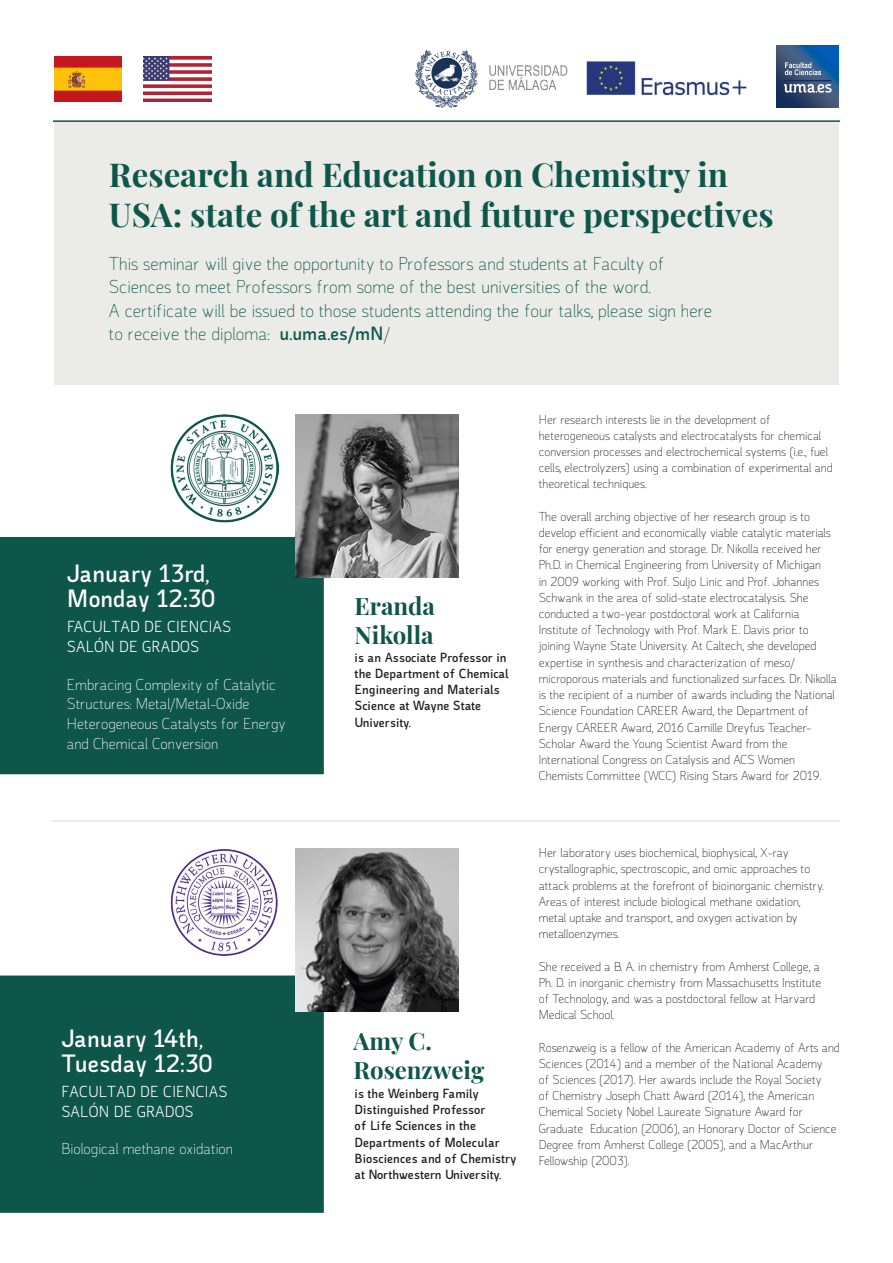
<style>
.page{position:relative;width:893px;height:1263px;background:#fff}
.page>*{position:absolute;margin:0;border:0;box-sizing:border-box;transform-origin:0 0}
.t1{font:700 33px/39.6px "Playfair Display";color:#0e554a}
.t2{font:25.5px/24.6px "Malacitana Sans Bold";color:#fff}
.t3{font:700 24px "Playfair Display";color:#0e554a}
.t4{font:19.5px/23.4px "Malacitana Sans Light";color:#0e554a}
.t5{font:16.5px/19.8px "Malacitana Sans Light";color:#fff}
.t6{font:16.5px/19.6px "Malacitana Sans Regular";letter-spacing:.01em;color:#fff}
.t7{font:13.5px/16.2px "Malacitana Sans Light";color:#1d1d1b}
.t8{font:13.5px/16.2px "Malacitana Sans Bold";color:#1d1d1b}
.s1{font-family:"Malacitana Sans Bold"}
</style>
<div class="page">
<div style="left:54px;top:122px;width:785px;height:263px;background:#ebece8"></div>
<div style="left:0;top:535px;width:325px;height:240px;background:#0e554a"></div>
<div style="left:0;top:974px;width:325px;height:239px;background:#0e554a"></div>
<img style="left:296px;top:415px;width:163px;height:162px">
<img style="left:171px;top:415px;width:108px;height:108px">
<img style="left:296px;top:848px;width:163px;height:163px">
<img style="left:171px;top:849px;width:107px;height:107px">
<img style="left:586px;top:60px;width:161px;height:36px">
<img style="left:415px;top:49px;width:153px;height:60px">
<img style="left:54px;top:57px;width:68px;height:45px">
<img style="left:144px;top:57px;width:68px;height:45px">
<hr style="left:53px;top:120px;width:787px;height:2px;background:#0e554a">
<hr style="left:53px;top:821px;width:787px;height:1px;background:#d8dad3">
<img style="left:776px;top:46px;width:62px;height:62px">
<p class="t1" style="left:109px;top:152px;width:666px">Research and Education on Chemistry in<br>USA: state of the art and future perspectives</p>
<p class="t4" style="left:109px;top:250px;width:605px">This seminar will give the opportunity to Professors and students at Faculty of Sciences to meet Professors from some of the best universities of the word.<br>A certificate will be issued to those students attending the four talks, please sign here to receive the diploma: <span class="s1">u.uma.es/mN</span>/</p>
<p class="t2" style="left:67px;top:559px;width:150px">January 13rd,<br>Monday 12:30</p>
<p class="t6" style="left:67px;top:615px;width:166px">FACULTAD DE CIENCIAS<br>SALÓN DE GRADOS</p>
<p class="t5" style="left:67px;top:673px;width:220px">Embracing Complexity of Catalytic<br>Structures: Metal/Metal-Oxide<br>Heterogeneous Catalysts for Energy and Chemical Conversion</p>
<p class="t2" style="left:62px;top:1025px;width:153px">January 14th,<br>Tuesday 12:30</p>
<p class="t6" style="left:62px;top:1080px;width:167px">FACULTAD DE CIENCIAS<br>SALÓN DE GRADOS</p>
<p class="t5" style="left:62px;top:1137px;width:173px">Biological methane oxidation</p>
<p class="t3" style="left:355px;top:587px;width:82px">Eranda</p>
<p class="t3" style="left:355px;top:616px;width:81px">Nikolla</p>
<p class="t8" style="left:355px;top:648px;width:156px">is an Associate Professor in the Department of Chemical<br>Engineering and Materials<br>Science at Wayne State<br>University.</p>
<p class="t7" style="left:539px;top:410px;width:296px">Her research interests lie in the development of heterogeneous catalysts and electrocatalysts for chemical conversion processes and electrochemical systems (i.e., fuel cells, electrolyzers) using a combination of experimental and theoretical techniques.</p>
<p class="t7" style="left:539px;top:507px;width:300px">The overall arching objective of her research group is to develop efficient and economically viable catalytic materials for energy generation and storage. Dr. Nikolla received her Ph.D. in Chemical Engineering from University of Michigan<br>in 2009 working with Prof. Suljo Linic and Prof. Johannes Schwank in the area of solid-state electrocatalysis. She conducted a two-year postdoctoral work at California Institute of Technology with Prof. Mark E. Davis prior to joining Wayne State University. At Caltech, she developed expertise in synthesis and characterization of meso/ microporous materials and functionalized surfaces. Dr. Nikolla is the recipient of a number of awards including the National Science Foundation CAREER Award, the Department of Energy CAREER Award, 2016 Camille Dreyfus Teacher-Scholar Award the Young Scientist Award from the International Congress on Catalysis and ACS Women Chemists Committee (WCC) Rising Stars Award for 2019.</p>
<p class="t3" style="left:354px;top:1022px;width:80px">Amy C.</p>
<p class="t3" style="left:354px;top:1051px;width:132px">Rosenzweig</p>
<p class="t8" style="left:355px;top:1084px;width:163px">is the Weinberg Family<br>Distinguished Professor<br>of Life Sciences in the<br>Departments of Molecular<br>Biosciences and of Chemistry at Northwestern University.</p>
<p class="t7" style="left:539px;top:844px;width:287px">Her laboratory uses biochemical, biophysical, X-ray crystallographic, spectroscopic, and omic approaches to attack problems at the forefront of bioinorganic chemistry.<br>Areas of interest include biological methane oxidation, metal uptake and transport, and oxygen activation by metalloenzymes.</p>
<p class="t7" style="left:539px;top:957px;width:284px">She received a B. A. in chemistry from Amherst College, a Ph. D. in inorganic chemistry from Massachusetts Institute of Technology, and was a postdoctoral fellow at Harvard Medical School.</p>
<p class="t7" style="left:539px;top:1038px;width:303px">Rosenzweig is a fellow of the American Academy of Arts and Sciences (2014) and a member of the National Academy<br>of Sciences (2017). Her awards include the Royal Society<br>of Chemistry Joseph Chatt Award (2014), the American Chemical Society Nobel Laureate Signature Award for Graduate Education (2006), an Honorary Doctor of Science Degree from Amherst College (2005), and a MacArthur Fellowship (2003).</p>
</div>
